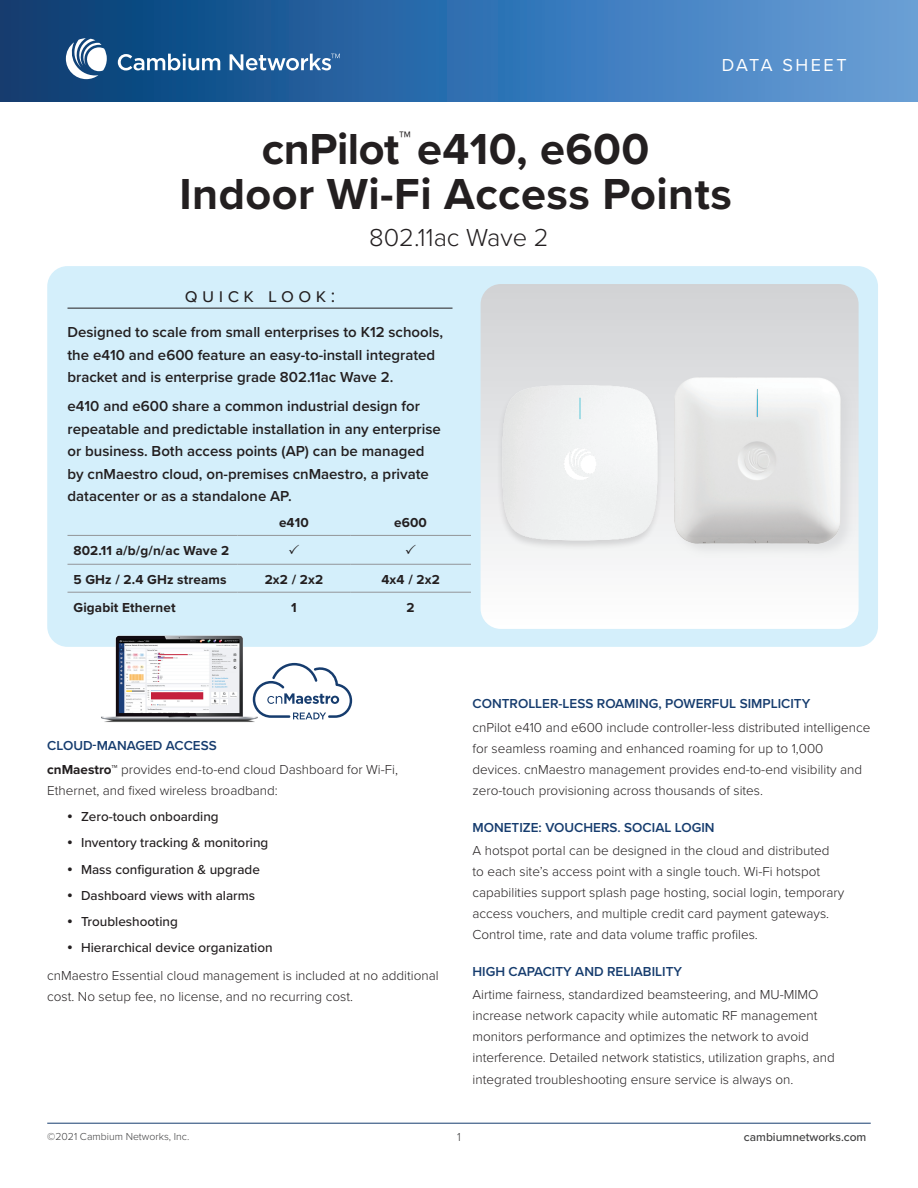
<style>
.page{position:relative;width:918px;height:1188px;background:#fff}
.page>*{position:absolute;margin:0;border:0;box-sizing:border-box;transform-origin:0 0}
.t1{font:700 45px/45px "Proxima Nova";letter-spacing:.01em;color:#231f20;text-align:center}
.t2{font:300 25.5px "Proxima Nova";color:#231f20}
.t3{font:19.5px "Proxima Nova";letter-spacing:.23em;color:#231f20}
.t4{font:18px "Proxima Nova";letter-spacing:.14em;color:#fff}
.t5{font:600 15px/22.5px "Proxima Nova";color:#231f20}
.t6{font:300 13.5px/21px "Proxima Nova";color:#231f20}
.t7{font:500 13.5px "Proxima Nova";color:#231f20}
.t8{font:600 13.5px "Proxima Nova";color:#163c6e}
.t9{font:700 13.5px/28.8px "Proxima Nova";letter-spacing:.01em;color:#231f20}
.t10{font:500 12px "Proxima Nova";color:#3e3e3f}
.t11{font:300 12px "Proxima Nova";color:#3e3e3f}
.t12{font:300 10.5px "Proxima Nova";color:#3e3e3f}
.s1{font-weight:600;color:#163c6e}
.s2{font-weight:700}
.s3{font-family:"Myriad Pro";font-weight:400;font-size:18px}
.s4{font-weight:500}
</style>
<div class="page">
<svg style="left:0;top:0;width:918px;height:102px;background:#346fac"></svg>
<hr style="left:47px;top:1123px;width:824px;height:1px;background:#163c6e">
<svg style="left:118px;top:54px;width:102px;height:16px"></svg>
<svg style="left:230px;top:54px;width:110px;height:16px"></svg>
<svg style="left:66px;top:38px;width:41px;height:41px"></svg>
<div style="left:47px;top:266px;width:831px;height:381px;background:#d4effb;border-radius:20px"></div>
<hr style="left:68px;top:308px;width:385px;height:1px;background:#231f20">
<hr style="left:68px;top:535px;width:170px;height:1px;background:#939598">
<hr style="left:238px;top:535px;width:112px;height:1px;background:#939598">
<hr style="left:350px;top:535px;width:121px;height:1px;background:#939598">
<hr style="left:68px;top:564px;width:170px;height:1px;background:#939598">
<hr style="left:238px;top:564px;width:112px;height:1px;background:#939598">
<hr style="left:350px;top:564px;width:121px;height:1px;background:#939598">
<hr style="left:68px;top:592px;width:170px;height:1px;background:#939598">
<hr style="left:238px;top:592px;width:112px;height:1px;background:#939598">
<hr style="left:350px;top:592px;width:121px;height:1px;background:#939598">
<svg style="left:264px;top:663px;width:88px;height:56px"></svg>
<svg style="left:481px;top:284px;width:378px;height:345px;background:#e6e7e8"></svg>
<img style="left:480px;top:370px;width:238px;height:185px">
<div style="left:673px;top:376px;width:183px;height:182px;background:#d1d2d4;opacity:.54"></div>
<img style="left:675px;top:377px;width:166px;height:166px">
<img style="left:101px;top:635px;width:163px;height:87px">
<h3 class="t4" style="left:722px;top:52px;width:126px">DATA SHEET</h3>
<h1 class="t1" style="left:179px;top:125px;width:554px">cnPilot<sup>™</sup> e410, e600<br>Indoor Wi-Fi Access Points</h1>
<h2 class="t2" style="left:369px;top:218px;width:181px">802.11ac Wave 2</h2>
<h3 class="t3" style="left:185px;top:281px;width:152px">quick look:</h3>
<p class="t5" style="left:68px;top:321px;width:377px">Designed to scale from small enterprises to K12 schools, the e410 and e600 feature an easy-to-install integrated bracket and is enterprise grade 802.11ac Wave 2.</p>
<p class="t5" style="left:68px;top:395px;width:375px">e410 and e600 share a common industrial design for repeatable and predictable installation in any enterprise or business. Both access points (AP) can be managed by cnMaestro cloud, on-premises cnMaestro, a private datacenter or as a standalone AP.</p>
<p class="t9" style="left:279px;top:508px;width:31px">e410</p>
<p class="t9" style="left:394px;top:508px;width:34px">e600</p>
<p class="t9" style="left:73px;top:536px;width:157px">802.11 a/b/g/n/ac Wave 2<br>5 GHz / 2.4 GHz streams</p>
<p class="t9" style="left:265px;top:564px;width:60px">2x2 / 2x2</p>
<p class="t9" style="left:381px;top:564px;width:60px">4x4 / 2x2</p>
<p class="t9" style="left:73px;top:592px;width:104px">Gigabit Ethernet</p>
<p class="t9" style="left:291px;top:592px;width:7px">1</p>
<p class="t9" style="left:407px;top:592px;width:10px">2</p>
<p class="t6" style="left:47px;top:733px;width:352px;line-height:23.7px"><span class="s1">CLOUD-MANAGED ACCESS<br></span><span class="s2">cnMaestro™</span> provides end-to-end cloud Dashboard for Wi-Fi,</p>
<p class="t6" style="left:47px;top:779px;width:232px">Ethernet, and fixed wireless broadband:</p>
<p class="t7" style="left:68px;top:807px;width:153px"><span class="s3">•</span> Zero-touch onboarding</p>
<p class="t7" style="left:68px;top:833px;width:202px"><span class="s3">•</span> Inventory tracking &amp; monitoring</p>
<p class="t7" style="left:68px;top:859px;width:194px"><span class="s3">•</span> Mass configuration &amp; upgrade</p>
<p class="t7" style="left:68px;top:885px;width:189px"><span class="s3">•</span> Dashboard views with alarms</p>
<p class="t7" style="left:68px;top:912px;width:112px"><span class="s3">•</span> Troubleshooting</p>
<p class="t6" style="left:47px;top:933px;width:393px;line-height:27.8px;text-indent:20px"><span class="s3">•</span> <span class="s4">Hierarchical device organization<br></span>cnMaestro Essential cloud management is included at no additional</p>
<p class="t6" style="left:47px;top:985px;width:307px">cost. No setup fee, no license, and no recurring cost.</p>
<p class="t8" style="left:472px;top:694px;width:339px">CONTROLLER-LESS ROAMING, POWERFUL SIMPLICITY</p>
<p class="t6" style="left:472px;top:716px;width:400px">cnPilot e410 and e600 include controller-less distributed intelligence for seamless roaming and enhanced roaming for up to 1,000 devices. cnMaestro management provides end-to-end visibility and zero-touch provisioning across thousands of sites.</p>
<p class="t8" style="left:472px;top:817px;width:244px">MONETIZE: VOUCHERS. SOCIAL LOGIN</p>
<p class="t6" style="left:472px;top:840px;width:373px">A hotspot portal can be designed in the cloud and distributed to each site’s access point with a single touch. Wi-Fi hotspot capabilities support splash page hosting, social login, temporary access vouchers, and multiple credit card payment gateways.<br>Control time, rate and data volume traffic profiles.</p>
<p class="t8" style="left:472px;top:961px;width:211px">HIGH CAPACITY AND RELIABILITY</p>
<p class="t6" style="left:472px;top:984px;width:364px">Airtime fairness, standardized beamsteering, and MU-MIMO increase network capacity while automatic RF management monitors performance and optimizes the network to avoid interference. Detailed network statistics, utilization graphs, and integrated troubleshooting ensure service is always on.</p>
<p class="t12" style="left:47px;top:1128px;width:144px">©2021 Cambium Networks, Inc.</p>
<p class="t11" style="left:457px;top:1128px;width:5px">1</p>
<p class="t10" style="left:744px;top:1128px;width:124px">cambiumnetworks.com</p>
</div>
